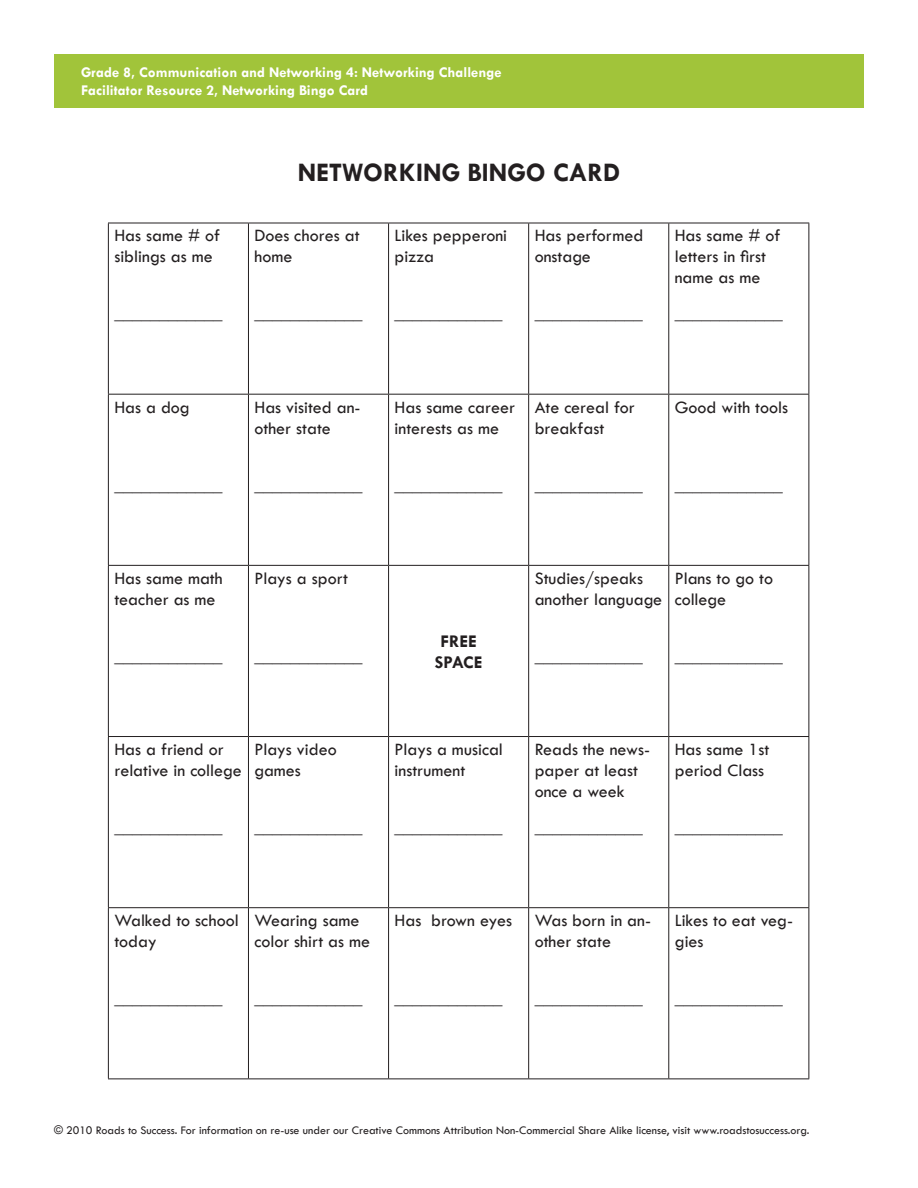
<style>
.page{position:relative;width:918px;height:1188px;background:#fff}
.page>*{position:absolute;margin:0;border:0;box-sizing:border-box;transform-origin:0 0}
.SHFR_Title{font:700 27px "Tw Cen";color:#231f20}
.SHFR_Text{font:18px/21px "Tw Cen";color:#231f20}
.SHFR_Text-2{font:700 18px/21px "Tw Cen";color:#231f20;text-align:center}
.t1{font:700 15px "Tw Cen";color:#fff}
.t2{font:12px "Tw Cen";color:#231f20}
</style>
<div class="page">
<div style="left:54px;top:54px;width:810px;height:54px;background:#a1c43a"></div>
<hr style="left:108px;top:223px;width:140px;height:1px;background:#231f20">
<hr style="left:108px;top:223px;width:1px;height:171px;background:#231f20">
<hr style="left:248px;top:223px;width:141px;height:1px;background:#231f20">
<hr style="left:248px;top:223px;width:1px;height:171px;background:#231f20">
<hr style="left:389px;top:223px;width:140px;height:1px;background:#231f20">
<hr style="left:388px;top:223px;width:1px;height:171px;background:#231f20">
<hr style="left:529px;top:223px;width:140px;height:1px;background:#231f20">
<hr style="left:528px;top:223px;width:1px;height:171px;background:#231f20">
<hr style="left:669px;top:223px;width:140px;height:1px;background:#231f20">
<hr style="left:668px;top:223px;width:1px;height:171px;background:#231f20">
<hr style="left:808px;top:223px;width:1px;height:171px;background:#231f20">
<hr style="left:108px;top:394px;width:140px;height:1px;background:#231f20">
<hr style="left:108px;top:395px;width:1px;height:170px;background:#231f20">
<hr style="left:248px;top:394px;width:141px;height:1px;background:#231f20">
<hr style="left:248px;top:395px;width:1px;height:170px;background:#231f20">
<hr style="left:389px;top:394px;width:140px;height:1px;background:#231f20">
<hr style="left:388px;top:395px;width:1px;height:170px;background:#231f20">
<hr style="left:529px;top:394px;width:140px;height:1px;background:#231f20">
<hr style="left:528px;top:395px;width:1px;height:170px;background:#231f20">
<hr style="left:669px;top:394px;width:140px;height:1px;background:#231f20">
<hr style="left:668px;top:395px;width:1px;height:170px;background:#231f20">
<hr style="left:808px;top:395px;width:1px;height:170px;background:#231f20">
<hr style="left:108px;top:565px;width:140px;height:1px;background:#231f20">
<hr style="left:108px;top:566px;width:1px;height:170px;background:#231f20">
<hr style="left:248px;top:565px;width:141px;height:1px;background:#231f20">
<hr style="left:248px;top:566px;width:1px;height:170px;background:#231f20">
<hr style="left:389px;top:565px;width:140px;height:1px;background:#231f20">
<hr style="left:388px;top:566px;width:1px;height:170px;background:#231f20">
<hr style="left:529px;top:565px;width:140px;height:1px;background:#231f20">
<hr style="left:528px;top:566px;width:1px;height:170px;background:#231f20">
<hr style="left:669px;top:565px;width:140px;height:1px;background:#231f20">
<hr style="left:668px;top:566px;width:1px;height:170px;background:#231f20">
<hr style="left:808px;top:566px;width:1px;height:170px;background:#231f20">
<hr style="left:108px;top:736px;width:140px;height:1px;background:#231f20">
<hr style="left:108px;top:737px;width:1px;height:170px;background:#231f20">
<hr style="left:248px;top:736px;width:141px;height:1px;background:#231f20">
<hr style="left:248px;top:737px;width:1px;height:170px;background:#231f20">
<hr style="left:389px;top:736px;width:140px;height:1px;background:#231f20">
<hr style="left:388px;top:737px;width:1px;height:170px;background:#231f20">
<hr style="left:529px;top:736px;width:140px;height:1px;background:#231f20">
<hr style="left:528px;top:737px;width:1px;height:170px;background:#231f20">
<hr style="left:669px;top:736px;width:140px;height:1px;background:#231f20">
<hr style="left:668px;top:737px;width:1px;height:170px;background:#231f20">
<hr style="left:808px;top:737px;width:1px;height:170px;background:#231f20">
<hr style="left:108px;top:907px;width:140px;height:1px;background:#231f20">
<hr style="left:108px;top:908px;width:1px;height:170px;background:#231f20">
<hr style="left:248px;top:907px;width:141px;height:1px;background:#231f20">
<hr style="left:248px;top:908px;width:1px;height:170px;background:#231f20">
<hr style="left:389px;top:907px;width:140px;height:1px;background:#231f20">
<hr style="left:388px;top:908px;width:1px;height:170px;background:#231f20">
<hr style="left:529px;top:907px;width:140px;height:1px;background:#231f20">
<hr style="left:528px;top:908px;width:1px;height:170px;background:#231f20">
<hr style="left:669px;top:907px;width:140px;height:1px;background:#231f20">
<hr style="left:668px;top:908px;width:1px;height:170px;background:#231f20">
<hr style="left:808px;top:908px;width:1px;height:170px;background:#231f20">
<hr style="left:108px;top:1078px;width:140px;height:1px;background:#231f20">
<hr style="left:248px;top:1078px;width:141px;height:1px;background:#231f20">
<hr style="left:389px;top:1078px;width:140px;height:1px;background:#231f20">
<hr style="left:529px;top:1078px;width:140px;height:1px;background:#231f20">
<hr style="left:669px;top:1078px;width:140px;height:1px;background:#231f20">
<p class="t1" style="left:81px;top:63px;width:422px">Grade 8, Communication and Networking 4: Networking Challenge</p>
<p class="t1" style="left:81px;top:81px;width:289px">Facilitator Resource 2, Networking Bingo Card</p>
<p class="SHFR_Text" style="left:114px;top:225px;width:107px">Has same # of siblings as me</p>
<p class="SHFR_Text" style="left:114px;top:303px;width:109px">____________</p>
<p class="SHFR_Title" style="left:298px;top:156px;width:324px">NETWORKING BINGO CARD</p>
<p class="SHFR_Text" style="left:254px;top:225px;width:107px">Does chores at home</p>
<p class="SHFR_Text" style="left:254px;top:303px;width:109px">____________</p>
<p class="SHFR_Text" style="left:395px;top:225px;width:114px">Likes pepperoni pizza</p>
<p class="SHFR_Text" style="left:395px;top:303px;width:109px">____________</p>
<p class="SHFR_Text" style="left:535px;top:225px;width:110px">Has performed onstage</p>
<p class="SHFR_Text" style="left:535px;top:303px;width:109px">____________</p>
<p class="SHFR_Text" style="left:675px;top:225px;width:107px">Has same # of letters in first name as me</p>
<p class="SHFR_Text" style="left:675px;top:303px;width:109px">____________</p>
<p class="SHFR_Text" style="left:114px;top:396px;width:77px">Has a dog</p>
<p class="SHFR_Text" style="left:254px;top:396px;width:108px">Has visited an&shy;other state</p>
<p class="SHFR_Text" style="left:395px;top:396px;width:122px">Has same career interests as me</p>
<p class="SHFR_Text" style="left:535px;top:396px;width:102px">Ate cereal for breakfast</p>
<p class="SHFR_Text" style="left:675px;top:396px;width:115px">Good with tools</p>
<p class="SHFR_Text" style="left:114px;top:474px;width:109px">____________</p>
<p class="SHFR_Text" style="left:254px;top:474px;width:109px">____________</p>
<p class="SHFR_Text" style="left:395px;top:474px;width:109px">____________</p>
<p class="SHFR_Text" style="left:535px;top:474px;width:109px">____________</p>
<p class="SHFR_Text" style="left:675px;top:474px;width:109px">____________</p>
<p class="SHFR_Text" style="left:114px;top:568px;width:110px">Has same math teacher as me</p>
<p class="SHFR_Text" style="left:254px;top:568px;width:95px">Plays a sport</p>
<p class="SHFR_Text" style="left:535px;top:568px;width:129px">Studies/speaks another language</p>
<p class="SHFR_Text" style="left:675px;top:568px;width:100px">Plans to go to college</p>
<p class="SHFR_Text" style="left:114px;top:646px;width:109px">____________</p>
<p class="SHFR_Text" style="left:254px;top:646px;width:109px">____________</p>
<p class="SHFR_Text-2" style="left:435px;top:630px;width:49px">FREE<br>SPACE</p>
<p class="SHFR_Text" style="left:535px;top:646px;width:109px">____________</p>
<p class="SHFR_Text" style="left:675px;top:646px;width:109px">____________</p>
<p class="SHFR_Text" style="left:114px;top:739px;width:129px">Has a friend or relative in college</p>
<p class="SHFR_Text" style="left:254px;top:739px;width:84px">Plays video games</p>
<p class="SHFR_Text" style="left:114px;top:817px;width:109px">____________</p>
<p class="SHFR_Text" style="left:254px;top:817px;width:109px">____________</p>
<p class="SHFR_Text" style="left:395px;top:739px;width:110px">Plays a musical instrument</p>
<p class="SHFR_Text" style="left:395px;top:817px;width:109px">____________</p>
<p class="SHFR_Text" style="left:535px;top:739px;width:117px">Reads the news&shy;paper at least once a week</p>
<p class="SHFR_Text" style="left:535px;top:817px;width:109px">____________</p>
<p class="SHFR_Text" style="left:675px;top:739px;width:96px">Has same 1st period Class</p>
<p class="SHFR_Text" style="left:675px;top:817px;width:109px">____________</p>
<p class="SHFR_Text" style="left:114px;top:910px;width:126px">Walked to school today</p>
<p class="SHFR_Text" style="left:254px;top:910px;width:117px">Wearing same color shirt as me</p>
<p class="SHFR_Text" style="left:114px;top:988px;width:109px">____________</p>
<p class="SHFR_Text" style="left:254px;top:988px;width:109px">____________</p>
<p class="SHFR_Text" style="left:395px;top:910px;width:119px">Has brown eyes</p>
<p class="SHFR_Text" style="left:535px;top:910px;width:118px">Was born in an&shy;other state</p>
<p class="SHFR_Text" style="left:395px;top:988px;width:109px">____________</p>
<p class="SHFR_Text" style="left:535px;top:988px;width:109px">____________</p>
<p class="SHFR_Text" style="left:675px;top:910px;width:120px">Likes to eat veg&shy;gies</p>
<p class="SHFR_Text" style="left:675px;top:988px;width:109px">____________</p>
<p class="t2" style="left:54px;top:1123px;width:757px">© 2010 Roads to Success. For information on re-use under our Creative Commons Attribution Non-Commercial Share Alike license, visit www.roadstosuccess.org.</p>
</div>
